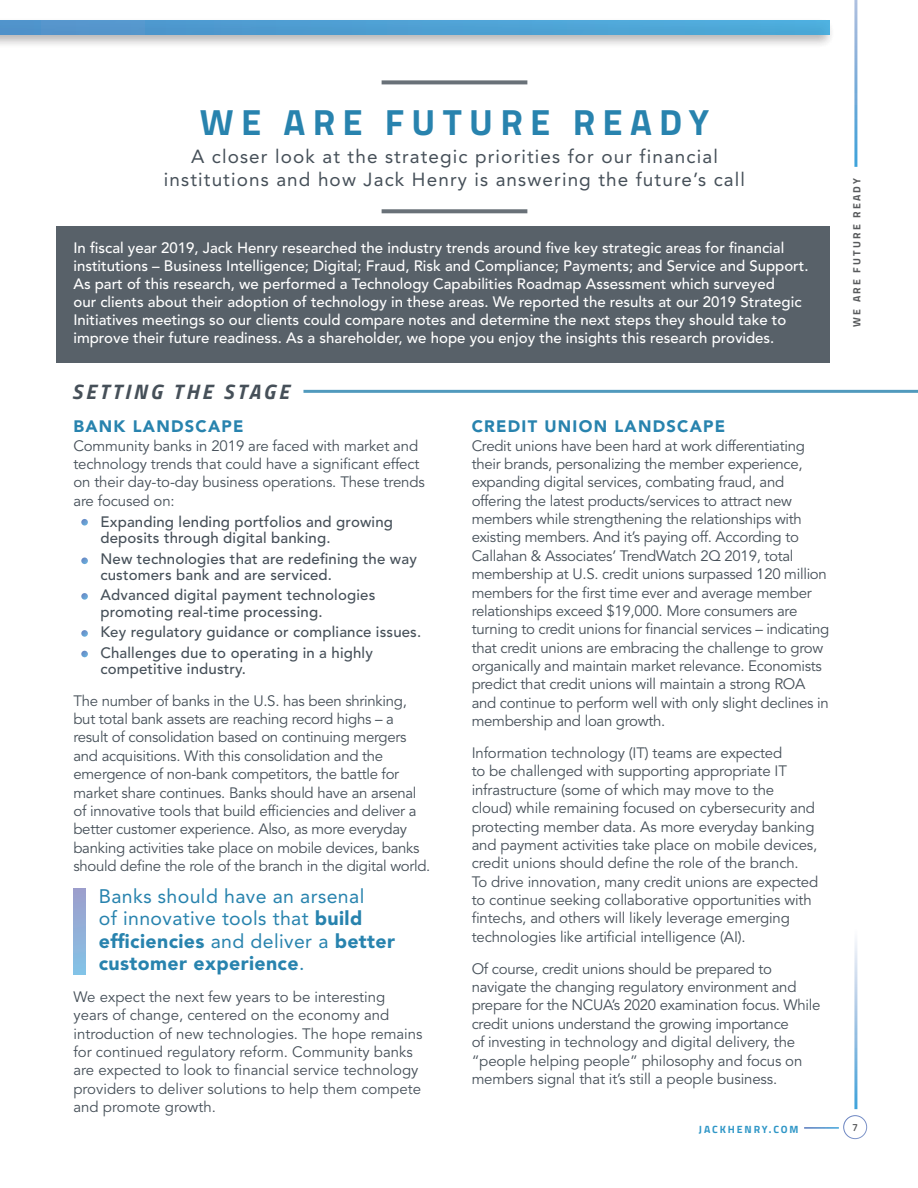
<style>
.page{position:relative;width:918px;height:1188px;background:#fff}
.page>*{position:absolute;margin:0;border:0;box-sizing:border-box;transform-origin:0 0}
.t1{font:700 36.45px "Titillium Web";letter-spacing:.2em;color:#2883ae}
.t2{font:italic 700 21px "Titillium Web";letter-spacing:.15em;color:#465059}
.t3{font:19.5px/22.5px "Avenir LT Std";letter-spacing:.02em;color:#2883ae}
.t4{font:18.9px/23px "Avenir LT Std";letter-spacing:.06em;color:#465059;text-align:center}
.t5{font:900 16.5px "Avenir LT Std";letter-spacing:.075em;color:#2883ae}
.t6{font:15px/18.3px "Avenir LT Std";letter-spacing:-.02em;color:#465059}
.t7{font:500 15px/18px "Avenir LT Std";color:#fff}
.t8{font:500 15px/16.2px "Avenir LT Std";letter-spacing:.01em;color:#465059}
.t9{font:15px/18.3px "Avenir LT Std";color:#465059}
.t10{font:700 10.5px "Titillium Web";letter-spacing:.21em;color:#585a5c}
.t11{font:700 10.5px "Titillium Web";letter-spacing:.18em;color:#3097c7}
.t12{font:600 10.5px "Titillium Web";color:#57585a}
.s1{font-weight:900}
</style>
<div class="page">
<div style="left:843px;top:1115px;width:24px;height:24px;border:1px solid #5774b9;border-radius:50%"></div>
<div style="left:0;top:17px;width:835px;height:32px;background:#231f20;opacity:.23"></div>
<svg style="left:0;top:21px;width:829px;height:13px;background:#4e9fd2"></svg>
<div style="left:56px;top:226px;width:773px;height:137px;background:#586169"></div>
<svg style="left:382px;top:209px;width:145px;height:4px"></svg>
<svg style="left:382px;top:80px;width:145px;height:4px"></svg>
<svg style="left:81px;top:519px;width:7px;height:7px"></svg>
<svg style="left:81px;top:593px;width:7px;height:7px"></svg>
<svg style="left:81px;top:557px;width:7px;height:7px"></svg>
<svg style="left:81px;top:630px;width:7px;height:7px"></svg>
<svg style="left:81px;top:651px;width:7px;height:6px"></svg>
<svg style="left:73px;top:888px;width:12px;height:86px"></svg>
<hr style="left:303px;top:390px;width:615px;height:3px;background:#2883ae">
<p class="t1" style="left:200px;top:94px;width:511px">WE ARE FUTURE READY</p>
<p class="t4" style="left:164px;top:146px;width:583px">A closer look at the strategic priorities for our financial institutions and how Jack Henry is answering the future’s call</p>
<p class="t7" style="left:73px;top:239px;width:737px">In fiscal year 2019, Jack Henry researched the industry trends around five key strategic areas for financial institutions – Business Intelligence; Digital; Fraud, Risk and Compliance; Payments; and Service and Support.<br>As part of this research, we performed a Technology Capabilities Roadmap Assessment which surveyed<br>our clients about their adoption of technology in these areas. We reported the results at our 2019 Strategic Initiatives meetings so our clients could compare notes and determine the next steps they should take to improve their future readiness. As a shareholder, we hope you enjoy the insights this research provides.</p>
<p class="t2" style="left:72px;top:376px;width:218px">SETTING THE STAGE</p>
<p class="t5" style="left:73px;top:417px;width:172px">BANK LANDSCAPE</p>
<p class="t6" style="left:73px;top:437px;width:353px">Community banks in 2019 are faced with market and technology trends that could have a significant effect on their day-to-day business operations. These trends are focused on:</p>
<p class="t8" style="left:100px;top:514px;width:294px">Expanding lending portfolios and growing deposits through digital banking.</p>
<p class="t8" style="left:100px;top:551px;width:318px">New technologies that are redefining the way customers bank and are serviced.</p>
<p class="t8" style="left:100px;top:587px;width:276px">Advanced digital payment technologies promoting real-time processing.</p>
<p class="t8" style="left:100px;top:624px;width:322px">Key regulatory guidance or compliance issues.</p>
<p class="t8" style="left:100px;top:645px;width:274px">Challenges due to operating in a highly competitive industry.</p>
<p class="t6" style="left:73px;top:692px;width:359px">The number of banks in the U.S. has been shrinking, but total bank assets are reaching record highs – a result of consolidation based on continuing mergers and acquisitions. With this consolidation and the emergence of non-bank competitors, the battle for market share continues. Banks should have an arsenal of innovative tools that build efficiencies and deliver a better customer experience. Also, as more everyday banking activities take place on mobile devices, banks should define the role of the branch in the digital world.</p>
<p class="t3" style="left:99px;top:885px;width:298px">Banks should have an arsenal<br>of innovative tools that <span class="s1">build efficiencies</span> and deliver a <span class="s1">better customer experience</span>.</p>
<p class="t9" style="left:73px;top:988px;width:351px">We expect the next few years to be interesting years of change, centered on the economy and introduction of new technologies. The hope remains for continued regulatory reform. Community banks are expected to look to financial service technology providers to deliver solutions to help them compete and promote growth.</p>
<p class="t5" style="left:472px;top:417px;width:255px">CREDIT UNION LANDSCAPE</p>
<p class="t6" style="left:472px;top:437px;width:359px">Credit unions have been hard at work differentiating their brands, personalizing the member experience, expanding digital services, combating fraud, and offering the latest products/services to attract new members while strengthening the relationships with existing members. And it’s paying off. According to Callahan &amp; Associates’ TrendWatch 2Q 2019, total membership at U.S. credit unions surpassed 120 million members for the first time ever and average member relationships exceed $19,000. More consumers are turning to credit unions for financial services – indicating that credit unions are embracing the challenge to grow organically and maintain market relevance. Economists predict that credit unions will maintain a strong ROA and continue to perform well with only slight declines in membership and loan growth.</p>
<p class="t6" style="left:472px;top:744px;width:348px">Information technology (IT) teams are expected<br>to be challenged with supporting appropriate IT infrastructure (some of which may move to the cloud) while remaining focused on cybersecurity and protecting member data. As more everyday banking and payment activities take place on mobile devices, credit unions should define the role of the branch.<br>To drive innovation, many credit unions are expected to continue seeking collaborative opportunities with fintechs, and others will likely leverage emerging technologies like artificial intelligence (AI).</p>
<p class="t6" style="left:472px;top:960px;width:350px">Of course, credit unions should be prepared to navigate the changing regulatory environment and prepare for the NCUA’s 2020 examination focus. While credit unions understand the growing importance<br>of investing in technology and digital delivery, the “people helping people” philosophy and focus on members signal that it’s still a people business.</p>
<p class="t10" style="left:849px;top:327px;width:150px;rotate:-90deg">WE ARE FUTURE READY</p>
<p class="t11" style="left:699px;top:1121px;width:101px">JACKHENRY.COM</p>
<p class="t12" style="left:852px;top:1119px;width:7px">7</p>
</div>
